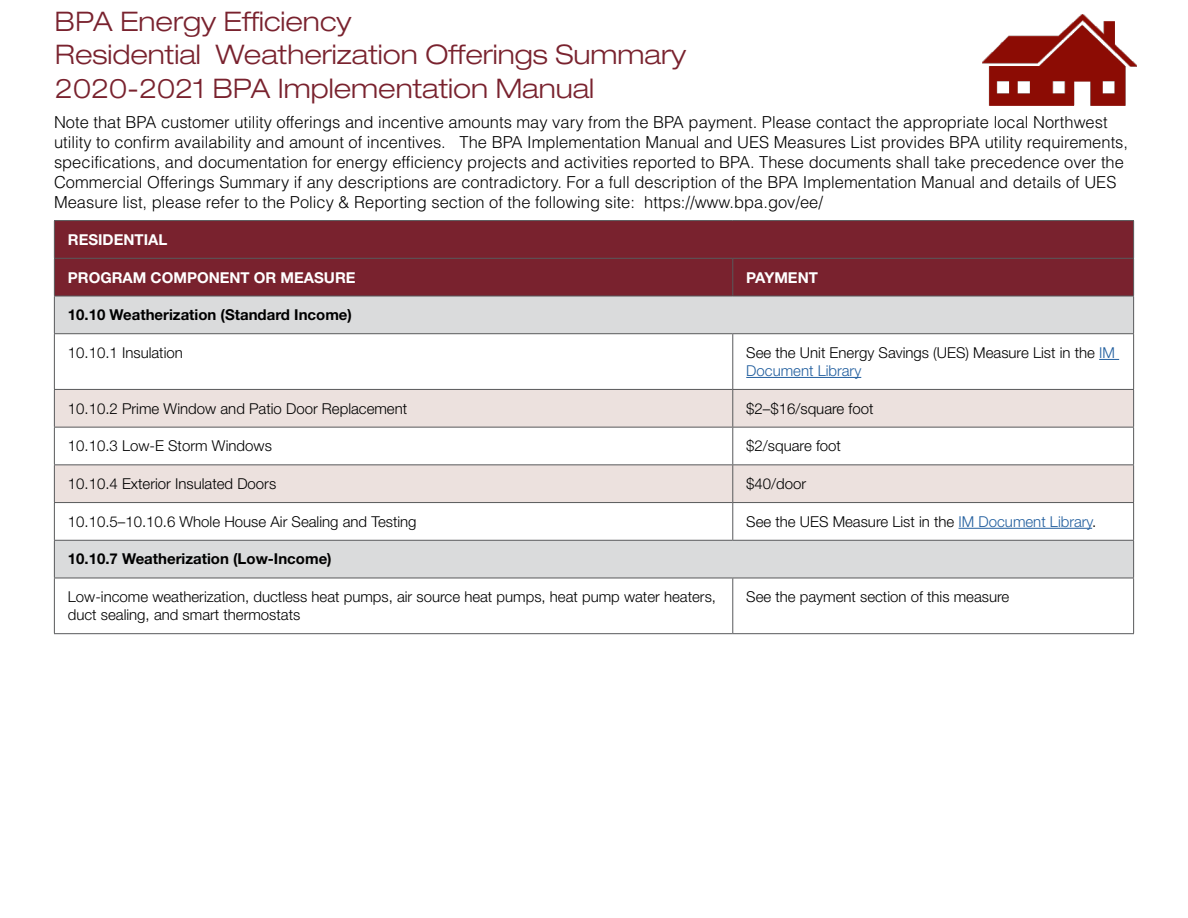
<style>
.page{position:relative;width:1188px;height:918px;background:#fff}
.page>*{position:absolute;margin:0;border:0;box-sizing:border-box;transform-origin:0 0}
.TOP_headings{font:300 expanded 27px "Helvetica Neue LT Std";color:#79222e}
.t1{font:300 16.5px/19.8px "Helvetica LT Std";color:#000}
.Table_Body{font:300 15px/18px "Helvetica Neue LT Std";color:#000}
.Table_Body-2{font:700 15px "Helvetica Neue LT Std";color:#000}
.Table_Head{font:700 15px "Helvetica Neue LT Std";color:#fff}
.s1{color:#215e9e}
</style>
<div class="page">
<div style="left:55px;top:221px;width:1078px;height:75px;background:#79222e"></div>
<svg style="left:55px;top:297px;width:1078px;height:281px"></svg>
<svg style="left:55px;top:390px;width:1078px;height:112px;fill:#ece1de"></svg>
<hr style="left:1133px;top:221px;width:1px;height:37px;background:#58595b">
<hr style="left:1133px;top:296px;width:1px;height:37px;background:#58595b">
<hr style="left:1133px;top:541px;width:1px;height:37px;background:#58595b">
<hr style="left:54px;top:220px;width:679px;height:1px;background:#58595b">
<hr style="left:54px;top:221px;width:1px;height:37px;background:#58595b">
<hr style="left:733px;top:220px;width:401px;height:1px;background:#58595b">
<hr style="left:54px;top:258px;width:679px;height:1px;background:#58595b">
<hr style="left:54px;top:259px;width:1px;height:37px;background:#58595b">
<hr style="left:1133px;top:259px;width:1px;height:37px;background:#58595b">
<hr style="left:54px;top:296px;width:679px;height:1px;background:#58595b">
<hr style="left:733px;top:296px;width:401px;height:1px;background:#58595b">
<hr style="left:733px;top:258px;width:401px;height:1px;background:#58595b">
<hr style="left:732px;top:259px;width:1px;height:37px;background:#58595b">
<hr style="left:54px;top:334px;width:1px;height:55px;background:#58595b">
<hr style="left:1133px;top:334px;width:1px;height:55px;background:#58595b">
<hr style="left:54px;top:390px;width:1px;height:37px;background:#58595b">
<hr style="left:1133px;top:390px;width:1px;height:37px;background:#58595b">
<hr style="left:54px;top:428px;width:1px;height:36px;background:#58595b">
<hr style="left:1133px;top:428px;width:1px;height:36px;background:#58595b">
<hr style="left:54px;top:465px;width:1px;height:37px;background:#58595b">
<hr style="left:1133px;top:465px;width:1px;height:37px;background:#58595b">
<hr style="left:54px;top:503px;width:1px;height:37px;background:#58595b">
<hr style="left:1133px;top:503px;width:1px;height:37px;background:#58595b">
<hr style="left:54px;top:578px;width:1px;height:55px;background:#58595b">
<hr style="left:1133px;top:578px;width:1px;height:55px;background:#58595b">
<hr style="left:54px;top:296px;width:1px;height:37px;background:#58595b">
<hr style="left:54px;top:333px;width:679px;height:1px;background:#58595b">
<hr style="left:733px;top:333px;width:401px;height:1px;background:#58595b">
<hr style="left:54px;top:502px;width:679px;height:1px;background:#58595b">
<hr style="left:733px;top:502px;width:401px;height:1px;background:#58595b">
<hr style="left:54px;top:540px;width:679px;height:1px;background:#58595b">
<hr style="left:54px;top:541px;width:1px;height:37px;background:#58595b">
<hr style="left:733px;top:540px;width:401px;height:1px;background:#58595b">
<hr style="left:54px;top:578px;width:679px;height:1px;background:#58595b">
<hr style="left:733px;top:578px;width:401px;height:1px;background:#58595b">
<hr style="left:54px;top:633px;width:679px;height:1px;background:#58595b">
<hr style="left:733px;top:633px;width:401px;height:1px;background:#58595b">
<hr style="left:732px;top:334px;width:1px;height:55px;background:#58595b">
<hr style="left:54px;top:389px;width:679px;height:1px;background:#58595b">
<hr style="left:733px;top:389px;width:401px;height:1px;background:#58595b">
<hr style="left:732px;top:390px;width:1px;height:37px;background:#58595b">
<hr style="left:54px;top:427px;width:679px;height:1px;background:#58595b">
<hr style="left:733px;top:427px;width:401px;height:1px;background:#58595b">
<hr style="left:732px;top:428px;width:1px;height:36px;background:#58595b">
<hr style="left:54px;top:464px;width:679px;height:1px;background:#58595b">
<hr style="left:733px;top:464px;width:401px;height:1px;background:#58595b">
<hr style="left:732px;top:465px;width:1px;height:37px;background:#58595b">
<hr style="left:732px;top:503px;width:1px;height:37px;background:#58595b">
<hr style="left:732px;top:578px;width:1px;height:55px;background:#58595b">
<svg style="left:1099px;top:359px;width:20px;height:1px"></svg>
<hr style="left:746px;top:377px;width:115px;height:1px;background:#215e9e">
<hr style="left:959px;top:528px;width:133px;height:1px;background:#215e9e">
<img style="left:983px;top:14px;width:154px;height:91px">
<p class="TOP_headings" style="left:55px;top:5px;width:298px">BPA Energy Efficiency</p>
<p class="TOP_headings" style="left:55px;top:39px;width:633px">Residential Weatherization Offerings Summary</p>
<p class="TOP_headings" style="left:55px;top:72px;width:541px">2020-2021 BPA Implementation Manual</p>
<p class="t1" style="left:54px;top:112px;width:1076px">Note that BPA customer utility offerings and incentive amounts may vary from the BPA payment. Please contact the appropriate local Northwest utility to confirm availability and amount of incentives. The BPA Implementation Manual and UES Measures List provides BPA utility requirements, specifications, and documentation for energy efficiency projects and activities reported to BPA. These documents shall take precedence over the Commercial Offerings Summary if any descriptions are contradictory. For a full description of the BPA Implementation Manual and details of UES Measure list, please refer to the Policy &amp; Reporting section of the following site: https://www.bpa.gov/ee/</p>
<p class="Table_Head" style="left:68px;top:230px;width:101px">RESIDENTIAL</p>
<p class="Table_Head" style="left:68px;top:268px;width:289px">PROGRAM COMPONENT OR MEASURE</p>
<p class="Table_Head" style="left:746px;top:268px;width:73px">PAYMENT</p>
<p class="Table_Body-2" style="left:68px;top:306px;width:286px">10.10 Weatherization (Standard Income)</p>
<p class="Table_Body" style="left:68px;top:343px;width:117px">10.10.1 Insulation</p>
<p class="Table_Body" style="left:746px;top:343px;width:370px">See the Unit Energy Savings (UES) Measure List in the <span class="s1">IM<br>Document Library</span></p>
<p class="Table_Body" style="left:68px;top:399px;width:341px">10.10.2 Prime Window and Patio Door Replacement</p>
<p class="Table_Body" style="left:746px;top:399px;width:129px">$2–$16/square foot</p>
<p class="Table_Body" style="left:68px;top:437px;width:206px">10.10.3 Low-E Storm Windows</p>
<p class="Table_Body" style="left:746px;top:437px;width:96px">$2/square foot</p>
<p class="Table_Body" style="left:68px;top:474px;width:210px">10.10.4 Exterior Insulated Doors</p>
<p class="Table_Body" style="left:746px;top:474px;width:62px">$40/door</p>
<p class="Table_Body" style="left:68px;top:512px;width:350px">10.10.5–10.10.6 Whole House Air Sealing and Testing</p>
<p class="Table_Body" style="left:746px;top:512px;width:352px">See the UES Measure List in the <span class="s1">IM Document Library</span>.</p>
<p class="Table_Body-2" style="left:68px;top:550px;width:265px">10.10.7 Weatherization (Low-Income)</p>
<p class="Table_Body" style="left:68px;top:588px;width:650px">Low-income weatherization, ductless heat pumps, air source heat pumps, heat pump water heaters, duct sealing, and smart thermostats</p>
<p class="Table_Body" style="left:746px;top:588px;width:265px">See the payment section of this measure</p>
</div>
